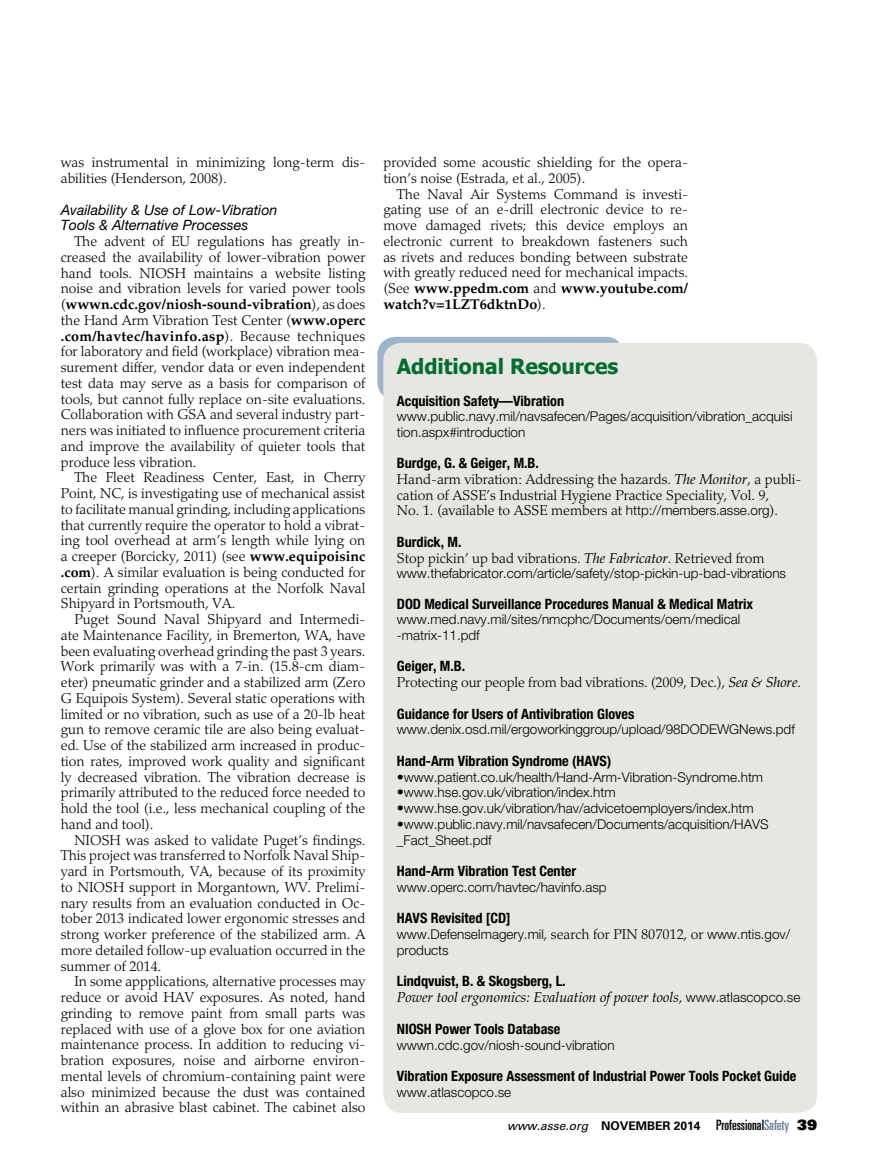
<style>
.page{position:relative;width:878px;height:1175px;background:#fff}
.page>*{position:absolute;margin:0;border:0;box-sizing:border-box;transform-origin:0 0}
.t1{font:700 21px "Tahoma";color:#006e31}
.t2{font:300 14.25px/15.8px "Palatino LT Std";color:#000;text-align:justify}
.t3{font:700 condensed 14.25px "Helvetica Neue LT Std";color:#000}
.t4{font:italic 14.25px "Palatino LT Std";color:#000}
.t5{font:italic 14.25px/15.8px "Helvetica Neue LT Std";color:#000}
.t6{font:300 13.5px/15.8px "Helvetica Neue LT Std";color:#000}
.t7{font:italic 12px "Univers LT Std";color:#000}
.s1{font-weight:700}
.s2{font-weight:400;font-style:italic}
.s3{font-family:"Helvetica Neue LT Std";font-size:13.5px}
.s4{font-family:"Palatino LT Std";font-size:14.25px}
.s5{font-weight:700;font-stretch:condensed;font-size:14.25px}
.s6{font-family:"Helvetica Neue LT Std";font-weight:300;font-style:normal;font-size:13.5px}
.s7{font-weight:700;font-style:normal}
.s8{font-style:normal;font-stretch:ultra-condensed;font-size:14.25px}
.s9{font-style:normal;font-stretch:ultra-condensed;font-size:14.25px;color:#657c91}
.s10{font-family:"Univers LT Std X Black";font-style:normal;font-size:14.25px}
</style>
<div class="page">
<div style="left:377px;top:337px;width:246px;height:63px;background:#9cb5cf;border-radius:18px"></div>
<div style="left:383px;top:343px;width:434px;height:769px;background:#e8e6e1;border-radius:18px"></div>
<p class="t2" style="left:61px;top:155px;width:306px">was instrumental in minimizing long-term dis&shy;abilities (Henderson, 2008).</p>
<p class="t5" style="left:61px;top:201px;width:218px">Availability &amp; Use of Low-Vibration<br>Tools &amp; Alternative Processes</p>
<p class="t2" style="left:61px;top:233px;width:306px;text-indent:13px">The advent of EU regulations has greatly in&shy;creased the availability of lower-vibration power hand tools. NIOSH maintains a website listing noise and vibration levels for varied power tools (<span class="s1">wwwn.cdc.gov/niosh-sound-vibration</span>), as does the Hand Arm Vibration Test Center (<span class="s1">www.operc .com/havtec/havinfo.asp</span>). Because techniques for laboratory and field (workplace) vibration mea&shy;surement differ, vendor data or even independent test data may serve as a basis for comparison of tools, but cannot fully replace on-site evaluations.<br>Collaboration with GSA and several industry part&shy;ners was initiated to influence procurement criteria and improve the availability of quieter tools that produce less vibration.</p>
<p class="t2" style="left:61px;top:470px;width:306px;text-indent:13px">The Fleet Readiness Center, East, in Cherry Point, NC, is investigating use of mechanical assist to facilitate manual grinding, including applications that currently require the operator to hold a vibrat&shy;ing tool overhead at arm’s length while lying on a creeper (Borcicky, 2011) (see <span class="s1">www.equipoisinc .com</span>). A similar evaluation is being conducted for certain grinding operations at the Norfolk Naval Shipyard in Portsmouth, VA.</p>
<p class="t2" style="left:61px;top:611px;width:306px;text-indent:13px">Puget Sound Naval Shipyard and Intermedi&shy;ate Maintenance Facility, in Bremerton, WA, have been evaluating overhead grinding the past 3 years.<br>Work primarily was with a 7-in. (15.8-cm diam&shy;eter) pneumatic grinder and a stabilized arm (Zero G Equipois System). Several static operations with limited or no vibration, such as use of a 20-lb heat gun to remove ceramic tile are also being evaluat&shy;ed. Use of the stabilized arm increased in produc&shy;tion rates, improved work quality and significant ly decreased vibration. The vibration decrease is primarily attributed to the reduced force needed to hold the tool (i.e., less mechanical coupling of the hand and tool).</p>
<p class="t2" style="left:61px;top:832px;width:306px;text-indent:13px">NIOSH was asked to validate Puget’s findings.<br>This project was transferred to Norfolk Naval Ship&shy;yard in Portsmouth, VA, because of its proximity to NIOSH support in Morgantown, WV. Prelimi&shy;nary results from an evaluation conducted in Oc&shy;tober 2013 indicated lower ergonomic stresses and strong worker preference of the stabilized arm. A more detailed follow-up evaluation occurred in the summer of 2014.</p>
<p class="t2" style="left:61px;top:974px;width:306px;text-indent:13px">In some appplications, alternative processes may reduce or avoid HAV exposures. As noted, hand grinding to remove paint from small parts was replaced with use of a glove box for one aviation maintenance process. In addition to reducing vi&shy;bration exposures, noise and airborne environ&shy;mental levels of chromium-containing paint were also minimized because the dust was contained within an abrasive blast cabinet. The cabinet also</p>
<p class="t2" style="left:383px;top:155px;width:306px">provided some acoustic shielding for the opera&shy;tion’s noise (Estrada, et al., 2005).</p>
<p class="t2" style="left:383px;top:186px;width:306px;text-indent:13px">The Naval Air Systems Command is investi&shy;gating use of an e-drill electronic device to re&shy;move damaged rivets; this device employs an electronic current to breakdown fasteners such as rivets and reduces bonding between substrate with greatly reduced need for mechanical impacts. (See <span class="s1">www.ppedm.com</span> and <span class="s1">www.youtube.com/ watch?v=1LZT6dktnDo</span>).</p>
<h1 class="t1" style="left:397px;top:352px;width:223px">Additional Resources</h1>
<p class="t3" style="left:397px;top:392px;width:169px">Acquisition Safety—Vibration</p>
<p class="t6" style="left:397px;top:408px;width:397px">www.public.navy.mil/navsafecen/Pages/acquisition/vibration_acquisi tion.aspx#introduction</p>
<p class="t3" style="left:397px;top:454px;width:143px">Burdge, G. &amp; Geiger, M.B.</p>
<p class="t2" style="left:397px;top:471px;width:406px;text-align:left">Hand-arm vibration: Addressing the hazards. <span class="s2">The Monitor</span>, a publi&shy;cation of ASSE’s Industrial Hygiene Practice Speciality, Vol. 9,<br>No. 1. (available to ASSE members at <span class="s3">http://members.asse.org</span>).</p>
<p class="t3" style="left:397px;top:533px;width:66px">Burdick, M.</p>
<p class="t2" style="left:397px;top:550px;width:369px">Stop pickin’ up bad vibrations. <span class="s2">The Fabricator</span>. Retrieved from</p>
<p class="t6" style="left:397px;top:564px;width:391px">www.thefabricator.com/article/safety/stop-pickin-up-bad-vibrations</p>
<p class="t3" style="left:397px;top:595px;width:358px">DOD Medical Surveillance Procedures Manual &amp; Medical Matrix</p>
<p class="t6" style="left:397px;top:611px;width:345px">www.med.navy.mil/sites/nmcphc/Documents/oem/medical -matrix-11.pdf</p>
<p class="t3" style="left:397px;top:657px;width:70px">Geiger, M.B.</p>
<p class="t2" style="left:397px;top:674px;width:405px">Protecting our people from bad vibrations. (2009, Dec.), <span class="s2">Sea &amp; Shore</span>.</p>
<p class="t3" style="left:397px;top:705px;width:239px">Guidance for Users of Antivibration Gloves</p>
<p class="t6" style="left:397px;top:721px;width:399px">www.denix.osd.mil/ergoworkinggroup/upload/98DODEWGNews.pdf</p>
<p class="t3" style="left:397px;top:752px;width:216px">Hand-Arm Vibration Syndrome (HAVS)</p>
<p class="t6" style="left:397px;top:768px;width:368px"><span class="s4">•</span>www.patient.co.uk/health/Hand-Arm-Vibration-Syndrome.htm</p>
<p class="t6" style="left:397px;top:784px;width:220px"><span class="s5">•</span>www.hse.gov.uk/vibration/index.htm</p>
<p class="t6" style="left:397px;top:800px;width:358px"><span class="s5">•</span>www.hse.gov.uk/vibration/hav/advicetoemployers/index.htm</p>
<p class="t6" style="left:397px;top:816px;width:373px"><span class="s4">•</span>www.public.navy.mil/navsafecen/Documents/acquisition/HAVS _Fact_Sheet.pdf</p>
<p class="t3" style="left:397px;top:862px;width:181px">Hand-Arm Vibration Test Center</p>
<p class="t6" style="left:397px;top:879px;width:211px">www.operc.com/havtec/havinfo.asp</p>
<p class="t3" style="left:397px;top:909px;width:115px">HAVS Revisited [CD]</p>
<p class="t6" style="left:397px;top:926px;width:395px">www.DefenseImagery.mil<span class="s4">, search for PIN 807012, or</span> www.ntis.gov/ products</p>
<p class="t3" style="left:397px;top:972px;width:170px">Lindqvuist, B. &amp; Skogsberg, L.</p>
<p class="t4" style="left:397px;top:989px;width:405px">Power tool ergonomics: Evaluation of power tools, <span class="s6">www.atlascopco.se</span></p>
<p class="t3" style="left:397px;top:1020px;width:165px">NIOSH Power Tools Database</p>
<p class="t6" style="left:397px;top:1036px;width:219px">wwwn.cdc.gov/niosh-sound-vibration</p>
<p class="t3" style="left:397px;top:1067px;width:401px">Vibration Exposure Assessment of Industrial Power Tools Pocket Guide</p>
<p class="t6" style="left:397px;top:1083px;width:116px">www.atlascopco.se</p>
<p class="t7" style="left:507px;top:1118px;width:311px">www.asse.org <span class="s7">NOVEMBER 2014</span> <span class="s8">Professional</span><span class="s9">Safety</span> <span class="s10">39</span></p>
</div>
